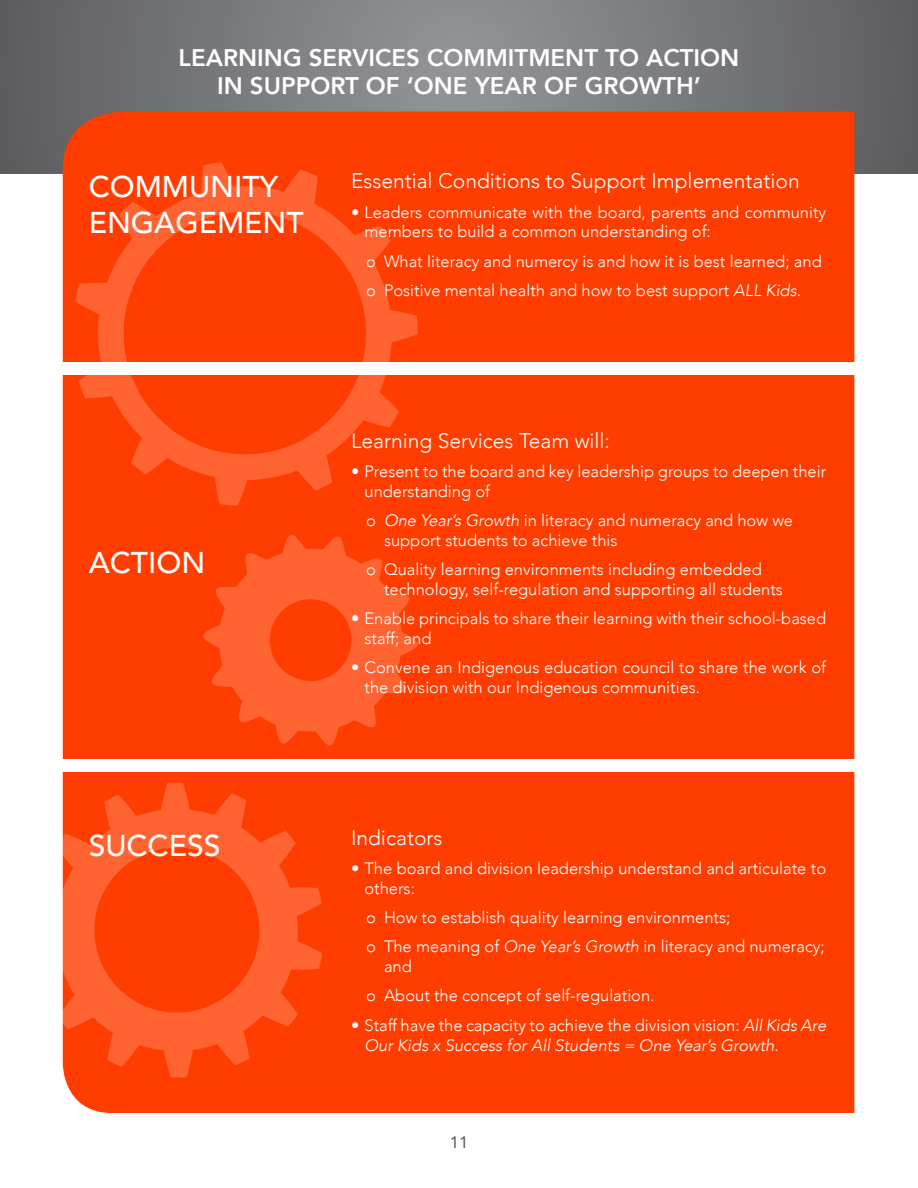
<style>
.page{position:relative;width:918px;height:1188px;background:#fff}
.page>*{position:absolute;margin:0;border:0;box-sizing:border-box;transform-origin:0 0}
.Body_-_Justified{font:500 30px/36px "Avenir";color:#fff}
.CAP_Titles_-_21pt{font:800 24px/28.8px "Avenir";color:#fff;text-align:center}
.Body_-_Justified-2{font:300 21px "Avenir";color:#fff}
.bullets_-_white_11{font:300 21px "Avenir";color:#fff}
.Bullets_level_2{font:300 16.5px/19.8px "Avenir";color:#fff}
.bullets_-_white_11-2{font:300 16.5px/19.8px "Avenir";color:#fff}
.bullets_-_white_11-3{font:italic 300 16.5px/19.8px "Avenir";color:#fff}
.Body_-_Justified-3{font:300 16.5px/19.8px "Avenir";color:#fff}
.Body_-_Justified-4{font:16.5px "Avenir";color:#57585a}
.s1{font-style:italic}
.s2{font-style:normal}
</style>
<div class="page">
<svg style="left:0;top:0;width:918px;height:174px;background:#767679"></svg>
<div style="left:63px;top:112px;width:791px;height:1001px;background:#ff3d00"></div>
<div style="left:44px;top:759px;width:825px;height:13px;background:#fff"></div>
<div style="left:44px;top:362px;width:825px;height:13px;background:#fff"></div>
<svg style="left:75px;top:162px;width:343px;height:344px;background:#ff4d15"></svg>
<svg style="left:62px;top:783px;width:260px;height:294px;background:#ff4d15"></svg>
<svg style="left:203px;top:535px;width:215px;height:211px;background:#ff511a"></svg>
<p class="CAP_Titles_-_21pt" style="left:179px;top:41px;width:562px">LEARNING SERVICES COMMITMENT TO ACTION<br>IN SUPPORT OF ‘ONE YEAR OF GROWTH’</p>
<p class="Body_-_Justified" style="left:89px;top:167px;width:216px">COMMUNITY<br>ENGAGEMENT</p>
<p class="Body_-_Justified-2" style="left:351px;top:169px;width:450px">Essential Conditions to Support Implementation</p>
<p class="Body_-_Justified-3" style="left:364px;top:202px;width:463px;text-indent:-14px">• Leaders communicate with the board, parents and community members to build a common understanding of:</p>
<p class="Bullets_level_2" style="left:366px;top:251px;width:457px">o What literacy and numercy is and how it is best learned; and</p>
<p class="Bullets_level_2" style="left:366px;top:280px;width:437px">o Positive mental health and how to best support <span class="s1">ALL Kids</span>.</p>
<p class="Body_-_Justified" style="left:89px;top:543px;width:118px">ACTION</p>
<p class="bullets_-_white_11" style="left:351px;top:428px;width:261px">Learning Services Team will:</p>
<p class="bullets_-_white_11-2" style="left:364px;top:461px;width:463px;text-indent:-14px">• Present to the board and key leadership groups to deepen their understanding of</p>
<p class="Bullets_level_2" style="left:384px;top:510px;width:411px;text-indent:-18px">o <span class="s1">One Year’s Growth</span> in literacy and numeracy and how we support students to achieve this</p>
<p class="Bullets_level_2" style="left:384px;top:560px;width:400px;text-indent:-18px">o Quality learning environments including embedded technology, self-regulation and supporting all students</p>
<p class="bullets_-_white_11-2" style="left:364px;top:609px;width:463px;text-indent:-14px">• Enable principals to share their learning with their school-based staff; and</p>
<p class="bullets_-_white_11-2" style="left:364px;top:658px;width:463px;text-indent:-14px">• Convene an Indigenous education council to share the work of the division with our Indigenous communities.</p>
<p class="Body_-_Justified" style="left:89px;top:825px;width:133px">SUCCESS</p>
<p class="bullets_-_white_11" style="left:351px;top:825px;width:93px">Indicators</p>
<p class="bullets_-_white_11-2" style="left:364px;top:859px;width:463px;text-indent:-14px">• The board and division leadership understand and articulate to others:</p>
<p class="Bullets_level_2" style="left:366px;top:908px;width:366px">o How to establish quality learning environments;</p>
<p class="Bullets_level_2" style="left:384px;top:937px;width:442px;text-indent:-18px">o The meaning of <span class="s1">One Year’s Growth</span> in literacy and numeracy; and</p>
<p class="Bullets_level_2" style="left:366px;top:986px;width:290px">o About the concept of self-regulation.</p>
<p class="bullets_-_white_11-3" style="left:364px;top:1015px;width:463px;text-indent:-14px"><span class="s2">• Staff have the capacity to achieve the division vision:</span> All Kids Are<br>Our Kids x Success for All Students = One Year’s Growth<span class="s2">.</span></p>
<p class="Body_-_Justified-4" style="left:450px;top:1129px;width:20px">11</p>
</div>
